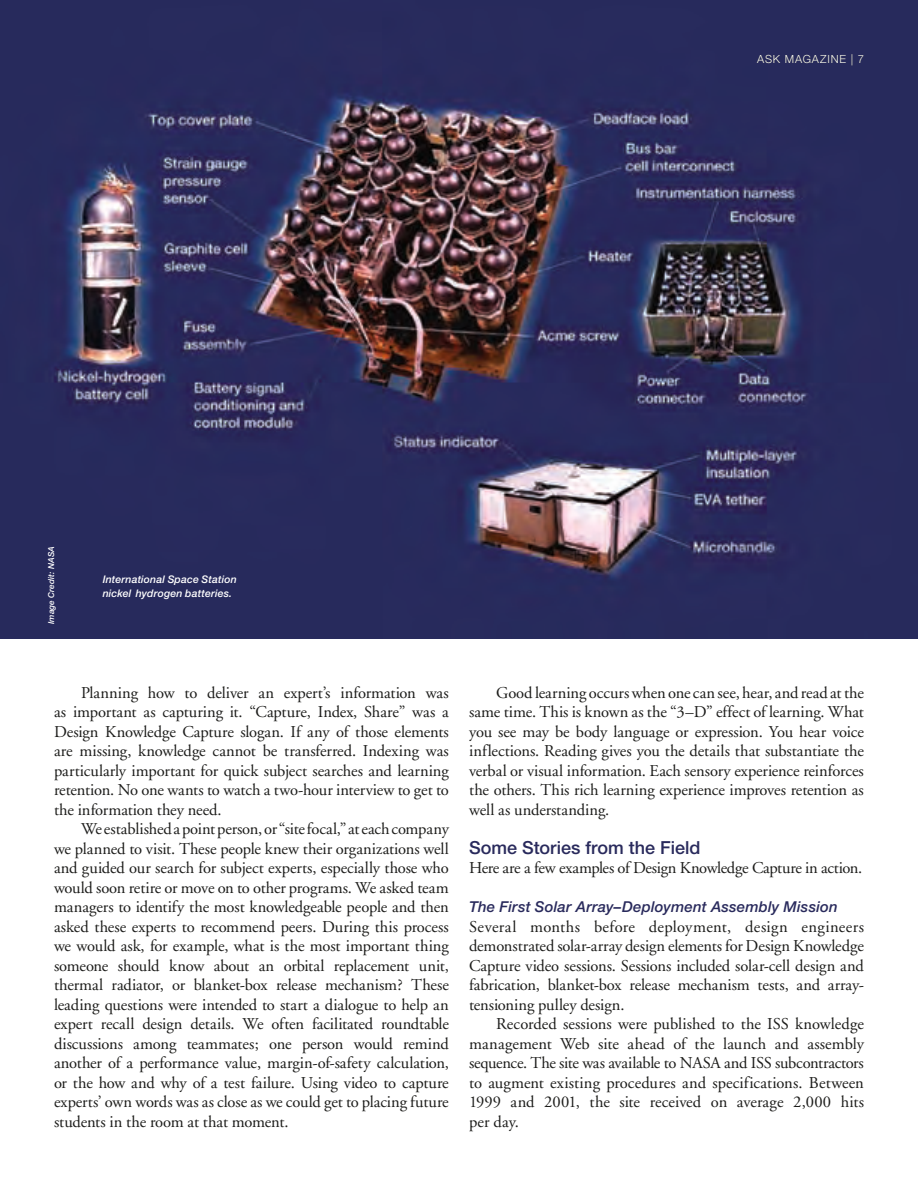
<style>
.page{position:relative;width:918px;height:1188px;background:#fff}
.page>*{position:absolute;margin:0;border:0;box-sizing:border-box;transform-origin:0 0}
.t1{font:500 18px "Helvetica Neue";color:#292a5c}
.t2{font:16.5px/19.5px "Adobe Garamond";letter-spacing:-.01em;color:#1c1c1a;text-align:justify}
.t3{font:italic 500 15px "Helvetica Neue";letter-spacing:.01em;color:#292a5c}
.t4{font:300 11.25px "Helvetica Neue";letter-spacing:.075em;color:#fff}
.t5{font:italic 500 10.5px/13.5px "Helvetica Neue";letter-spacing:.01em;color:#fff}
.t6{font:italic 500 8.25px "Helvetica Neue";letter-spacing:.01em;color:#fff}
</style>
<div class="page">
<img style="left:0;top:0;width:918px;height:639px">
<p class="t4" style="left:757px;top:52px;width:108px">ASK MAGAZINE | 7</p>
<p class="t6" style="left:46px;top:624px;width:80px;rotate:-90deg">Image Credit: NASA</p>
<p class="t5" style="left:103px;top:573px;width:135px">International Space Station nickel hydrogen batteries.</p>
<p class="t2" style="left:54px;top:683px;width:396px;text-indent:27px">Planning how to deliver an expert’s information was as important as capturing it. “Capture, Index, Share” was a Design Knowledge Capture slogan. If any of those elements are missing, knowledge cannot be transferred. Indexing was particularly important for quick subject searches and learning retention. No one wants to watch a two-hour interview to get to the information they need.</p>
<p class="t2" style="left:54px;top:819px;width:396px;text-indent:27px">Weestablishedapointperson,or“sitefocal,”ateachcompany we planned to visit. These people knew their organizations well and guided our search for subject experts, especially those who would soon retire or move on to other programs. We asked team managers to identify the most knowledgeable people and then asked these experts to recommend peers. During this process we would ask, for example, what is the most important thing someone should know about an orbital replacement unit, thermal radiator, or blanket-box release mechanism? These leading questions were intended to start a dialogue to help an expert recall design details. We often facilitated roundtable discussions among teammates; one person would remind another of a performance value, margin-of-safety calculation, or the how and why of a test failure. Using video to capture experts’ own words was as close as we could get to placing future students in the room at that moment.</p>
<p class="t2" style="left:469px;top:683px;width:396px;text-indent:27px">Good learning occurs when one can see, hear, and read at the same time. This is known as the “3–D” effect of learning. What you see may be body language or expression. You hear voice inflections. Reading gives you the details that substantiate the verbal or visual information. Each sensory experience reinforces the others. This rich learning experience improves retention as well as understanding.</p>
<p class="t1" style="left:469px;top:836px;width:233px">Some Stories from the Field</p>
<p class="t2" style="left:469px;top:858px;width:395px">Here are a few examples of Design Knowledge Capture in action.</p>
<p class="t3" style="left:469px;top:898px;width:370px">The First Solar Array–Deployment Assembly Mission</p>
<p class="t2" style="left:469px;top:917px;width:396px">Several months before deployment, design engineers demonstrated solar-array design elements for Design Knowledge Capture video sessions. Sessions included solar-cell design and fabrication, blanket-box release mechanism tests, and array&shy;tensioning pulley design.</p>
<p class="t2" style="left:469px;top:1014px;width:396px;text-indent:27px">Recorded sessions were published to the ISS knowledge management Web site ahead of the launch and assembly sequence. The site was available to NASA and ISS subcontractors to augment existing procedures and specifications. Between 1999 and 2001, the site received on average 2,000 hits per day.</p>
</div>
